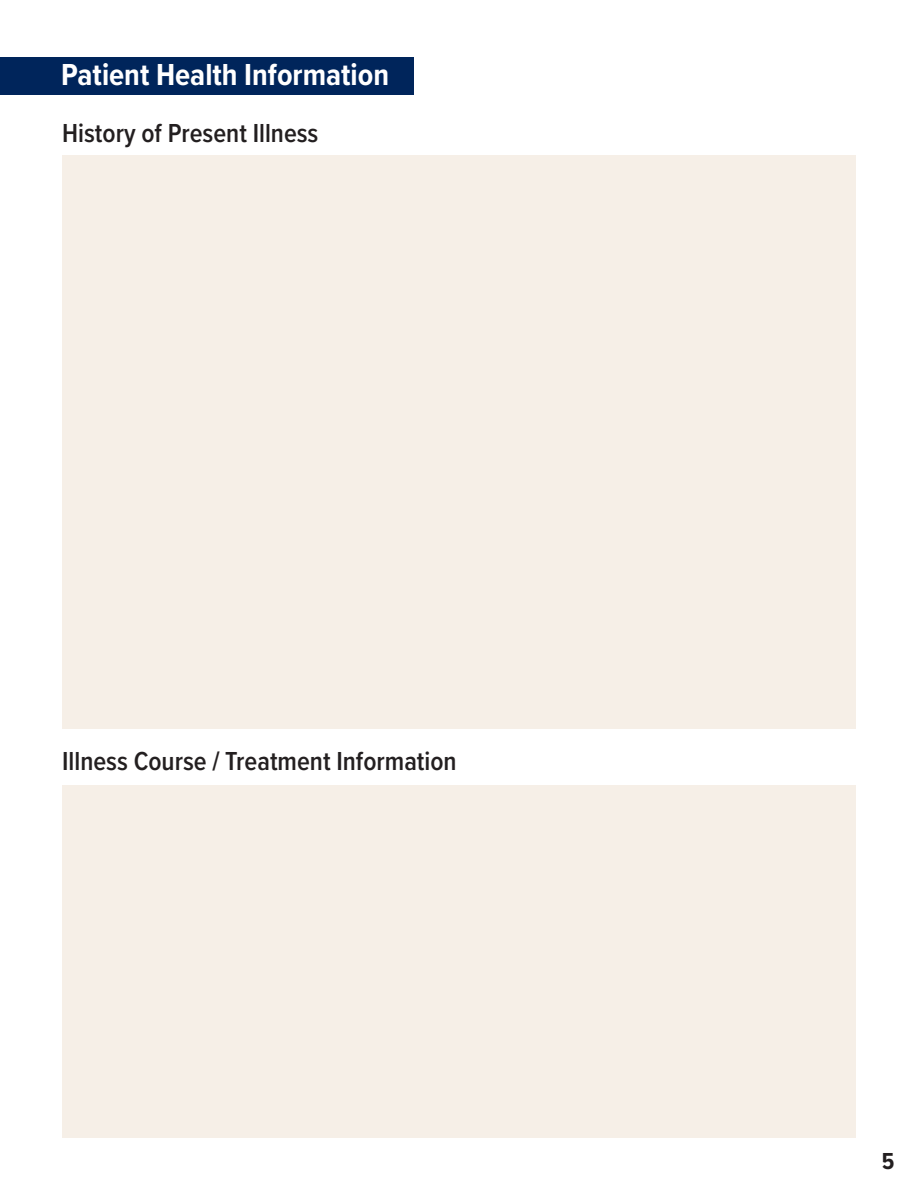
<style>
.page{position:relative;width:918px;height:1188px;background:#fff}
.page>*{position:absolute;margin:0;border:0;box-sizing:border-box;transform-origin:0 0}
.t1{font:700 31.5px "Proxima Nova Cond";color:#fff}
.t2{font:600 27px "Proxima Nova Cond";color:#231f20}
.t3{font:700 24px "Proxima Nova Cond";color:#231f20}
</style>
<div class="page">
<div style="left:0;top:58px;width:414px;height:37px;background:#00255b"></div>
<div style="left:62px;top:156px;width:794px;height:573px;background:#f6efe7"></div>
<div style="left:62px;top:785px;width:794px;height:352px;background:#f6efe7"></div>
<p class="t1" style="left:61px;top:52px;width:329px">Patient Health Information</p>
<p class="t2" style="left:62px;top:113px;width:258px">History of Present Illness</p>
<p class="t2" style="left:62px;top:742px;width:396px">Illness Course / Treatment Information</p>
<p class="t3" style="left:882px;top:1143px;width:14px">5</p>
</div>
